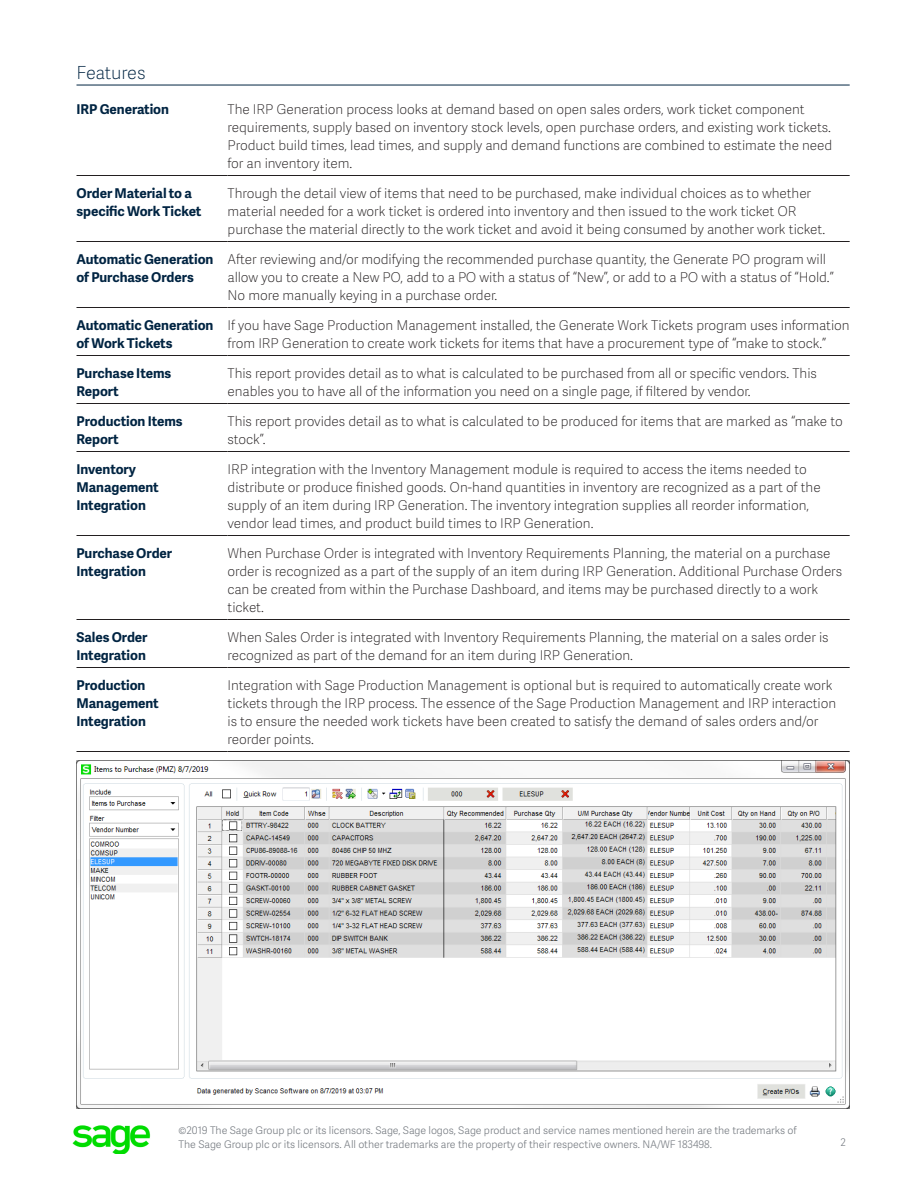
<style>
.page{position:relative;width:918px;height:1188px;background:#fff}
.page>*{position:absolute;margin:0;border:0;box-sizing:border-box;transform-origin:0 0}
.Intro_SubHead_2{font:18px "Adelle Sans SAGE Th";color:#002442}
.TABLE-_Body_Copy{font:13.5px/18px "Adelle Sans SAGE Th";letter-spacing:-.005em;color:#231f20}
.Body_Bold_SubHead{font:700 13.5px/18px "Adelle Sans SAGE";letter-spacing:-.005em;color:#002442}
.Text_Footnote{font:10.5px/13.5px "Adelle Sans SAGE Lt";letter-spacing:-.005em;color:#787d83}
</style>
<div class="page">
<hr style="left:76px;top:85px;width:774px;height:1px;background:#002442">
<hr style="left:76px;top:175px;width:152px;height:1px;background:#231f20">
<hr style="left:228px;top:175px;width:622px;height:1px;background:#231f20">
<hr style="left:76px;top:241px;width:152px;height:1px;background:#231f20">
<hr style="left:228px;top:241px;width:622px;height:1px;background:#231f20">
<hr style="left:76px;top:307px;width:152px;height:1px;background:#231f20">
<hr style="left:228px;top:307px;width:622px;height:1px;background:#231f20">
<hr style="left:76px;top:355px;width:152px;height:1px;background:#231f20">
<hr style="left:228px;top:355px;width:622px;height:1px;background:#231f20">
<hr style="left:76px;top:403px;width:152px;height:1px;background:#231f20">
<hr style="left:228px;top:403px;width:622px;height:1px;background:#231f20">
<hr style="left:76px;top:451px;width:152px;height:1px;background:#231f20">
<hr style="left:228px;top:451px;width:622px;height:1px;background:#231f20">
<hr style="left:76px;top:535px;width:152px;height:1px;background:#231f20">
<hr style="left:228px;top:535px;width:622px;height:1px;background:#231f20">
<hr style="left:76px;top:619px;width:152px;height:1px;background:#231f20">
<hr style="left:228px;top:619px;width:622px;height:1px;background:#231f20">
<hr style="left:76px;top:667px;width:152px;height:1px;background:#231f20">
<hr style="left:228px;top:667px;width:622px;height:1px;background:#231f20">
<hr style="left:76px;top:751px;width:152px;height:1px;background:#231f20">
<hr style="left:228px;top:751px;width:622px;height:1px;background:#231f20">
<img style="left:72px;top:1125px;width:79px;height:28px">
<img style="left:76px;top:760px;width:774px;height:349px">
<p class="Intro_SubHead_2" style="left:76px;top:60px;width:71px">Features</p>
<p class="Body_Bold_SubHead" style="left:76px;top:100px;width:94px">IRP Generation</p>
<p class="TABLE-_Body_Copy" style="left:228px;top:100px;width:606px">The IRP Generation process looks at demand based on open sales orders, work ticket component requirements, supply based on inventory stock levels, open purchase orders, and existing work tickets.<br>Product build times, lead times, and supply and demand functions are combined to estimate the need for an inventory item.</p>
<p class="Body_Bold_SubHead" style="left:76px;top:184px;width:126px">Order Material to a specific Work Ticket</p>
<p class="TABLE-_Body_Copy" style="left:228px;top:184px;width:599px">Through the detail view of items that need to be purchased, make individual choices as to whether material needed for a work ticket is ordered into inventory and then issued to the work ticket OR purchase the material directly to the work ticket and avoid it being consumed by another work ticket.</p>
<p class="Body_Bold_SubHead" style="left:76px;top:250px;width:138px">Automatic Generation of Purchase Orders</p>
<p class="TABLE-_Body_Copy" style="left:228px;top:250px;width:608px">After reviewing and/or modifying the recommended purchase quantity, the Generate PO program will allow you to create a New PO, add to a PO with a status of “New”, or add to a PO with a status of “Hold.”<br>No more manually keying in a purchase order.</p>
<p class="Body_Bold_SubHead" style="left:76px;top:316px;width:138px">Automatic Generation</p>
<p class="Body_Bold_SubHead" style="left:76px;top:334px;width:97px">of Work Tickets</p>
<p class="TABLE-_Body_Copy" style="left:228px;top:316px;width:624px">If you have Sage Production Management installed, the Generate Work Tickets program uses information from IRP Generation to create work tickets for items that have a procurement type of “make to stock.”</p>
<p class="Body_Bold_SubHead" style="left:76px;top:364px;width:96px">Purchase Items</p>
<p class="Body_Bold_SubHead" style="left:76px;top:382px;width:44px">Report</p>
<p class="TABLE-_Body_Copy" style="left:228px;top:364px;width:591px">This report provides detail as to what is calculated to be purchased from all or specific vendors. This enables you to have all of the information you need on a single page, if filtered by vendor.</p>
<p class="Body_Bold_SubHead" style="left:76px;top:412px;width:108px">Production Items</p>
<p class="Body_Bold_SubHead" style="left:76px;top:430px;width:44px">Report</p>
<p class="TABLE-_Body_Copy" style="left:228px;top:412px;width:617px">This report provides detail as to what is calculated to be produced for items that are marked as “make to stock”.</p>
<p class="Body_Bold_SubHead" style="left:76px;top:460px;width:61px">Inventory</p>
<p class="Body_Bold_SubHead" style="left:76px;top:478px;width:84px">Management<br>Integration</p>
<p class="TABLE-_Body_Copy" style="left:228px;top:460px;width:595px">IRP integration with the Inventory Management module is required to access the items needed to distribute or produce finished goods. On-hand quantities in inventory are recognized as a part of the supply of an item during IRP Generation. The inventory integration supplies all reorder information, vendor lead times, and product build times to IRP Generation.</p>
<p class="Body_Bold_SubHead" style="left:76px;top:544px;width:97px">Purchase Order<br>Integration</p>
<p class="TABLE-_Body_Copy" style="left:228px;top:544px;width:616px">When Purchase Order is integrated with Inventory Requirements Planning, the material on a purchase order is recognized as a part of the supply of an item during IRP Generation. Additional Purchase Orders can be created from within the Purchase Dashboard, and items may be purchased directly to a work ticket.</p>
<p class="Body_Bold_SubHead" style="left:76px;top:628px;width:73px">Sales Order</p>
<p class="Body_Bold_SubHead" style="left:76px;top:646px;width:71px">Integration</p>
<p class="TABLE-_Body_Copy" style="left:228px;top:628px;width:603px">When Sales Order is integrated with Inventory Requirements Planning, the material on a sales order is recognized as part of the demand for an item during IRP Generation.</p>
<p class="Body_Bold_SubHead" style="left:76px;top:676px;width:84px">Production<br>Management</p>
<p class="Body_Bold_SubHead" style="left:76px;top:712px;width:71px">Integration</p>
<p class="TABLE-_Body_Copy" style="left:228px;top:676px;width:610px">Integration with Sage Production Management is optional but is required to automatically create work tickets through the IRP process. The essence of the Sage Production Management and IRP interaction is to ensure the needed work tickets have been created to satisfy the demand of sales orders and/or reorder points.</p>
<p class="Text_Footnote" style="left:179px;top:1123px;width:620px">©2019 The Sage Group plc or its licensors. Sage, Sage logos, Sage product and service names mentioned herein are the trademarks of<br>The Sage Group plc or its licensors. All other trademarks are the property of their respective owners. NA/WF 183498.</p>
<p class="Text_Footnote" style="left:841px;top:1135px;width:7px">2</p>
</div>
